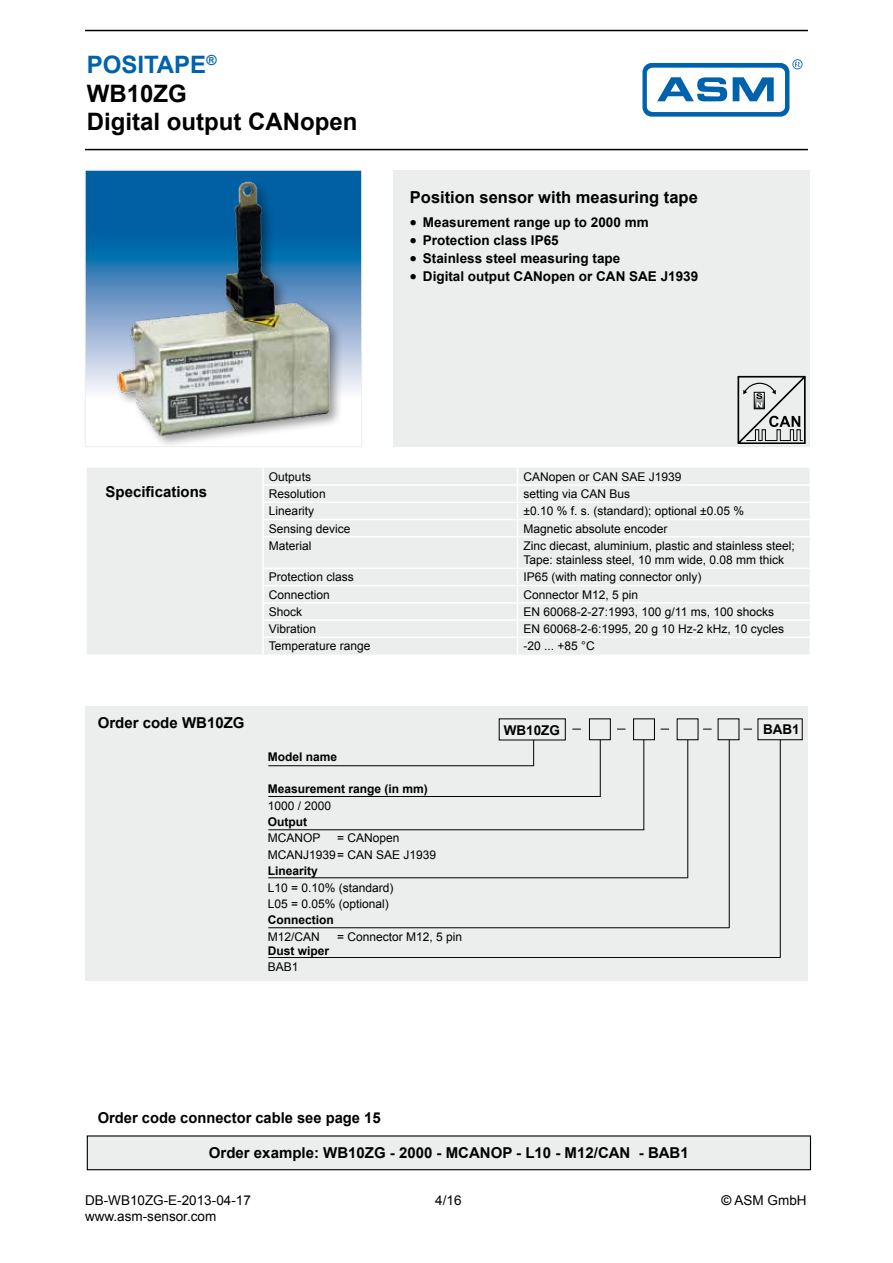
<style>
.page{position:relative;width:893px;height:1263px;background:#fff}
.page>*{position:absolute;margin:0;border:0;box-sizing:border-box;transform-origin:0 0}
.t1{font:700 24px/28.8px "Arial";color:#000}
.t2{font:700 16.5px "Arial";color:#000}
.t3{font:700 15px "Arial";color:#000}
.t4{font:700 13.5px "Arial";color:#000}
.t5{font:13.5px "Arial";color:#000}
.t6{font:12px/16.4px "Arial";color:#000}
.t7{font:700 12px "Arial";color:#000}
.s1{color:#0062ac}
.s2{font-weight:700}
</style>
<div class="page">
<div style="left:642px;top:63px;width:147px;height:54px;background:#0062ac;border-radius:9px"></div>
<div style="left:647px;top:68px;width:138px;height:44px;background:#fff;border-radius:6px"></div>
<svg style="left:733px;top:77px;width:41px;height:24px"></svg>
<svg style="left:657px;top:77px;width:70px;height:24px"></svg>
<svg style="left:792px;top:59px;width:10px;height:10px"></svg>
<hr style="left:85px;top:149px;width:723px;height:1px;background:#000">
<hr style="left:85px;top:30px;width:723px;height:1px;background:#000">
<div style="left:393px;top:170px;width:417px;height:276px;background:#eceded"></div>
<svg style="left:738px;top:376px;width:68px;height:68px"></svg>
<div style="left:85px;top:706px;width:723px;height:274px;background:#eceded"></div>
<div style="left:589px;top:719px;width:21px;height:21px;border:1px solid #000"></div>
<hr style="left:268px;top:765px;width:266px;height:1px;background:#000">
<hr style="left:600px;top:740px;width:1px;height:57px;background:#000">
<hr style="left:268px;top:796px;width:332px;height:1px;background:#000">
<hr style="left:268px;top:829px;width:376px;height:1px;background:#000">
<hr style="left:687px;top:740px;width:1px;height:138px;background:#000">
<hr style="left:780px;top:740px;width:1px;height:218px;background:#000">
<hr style="left:644px;top:740px;width:1px;height:90px;background:#000">
<div style="left:758px;top:719px;width:44px;height:21px;border:1px solid #000"></div>
<hr style="left:268px;top:927px;width:461px;height:1px;background:#000">
<hr style="left:729px;top:740px;width:1px;height:188px;background:#000">
<hr style="left:268px;top:877px;width:420px;height:1px;background:#000">
<hr style="left:268px;top:957px;width:512px;height:1px;background:#000">
<div style="left:633px;top:719px;width:22px;height:21px;border:1px solid #000"></div>
<svg style="left:533px;top:740px;width:1px;height:26px"></svg>
<div style="left:718px;top:719px;width:21px;height:21px;border:1px solid #000"></div>
<div style="left:677px;top:719px;width:21px;height:21px;border:1px solid #000"></div>
<svg style="left:87px;top:172px;width:273px;height:220px;background:#3981b6"></svg>
<div style="left:115px;top:180px;width:229px;height:267px;background:#000;opacity:.4"></div>
<img style="left:87px;top:179px;width:251px;height:259px">
<div style="left:85px;top:170px;width:277px;height:277px;border:1px solid #eceded"></div>
<div style="left:87px;top:1136px;width:723px;height:34px;background:#eceded"></div>
<div style="left:87px;top:1135px;width:724px;height:35px;border:1px solid #000"></div>
<div style="left:87px;top:468px;width:723px;height:187px;background:#eceded"></div>
<hr style="left:262px;top:484px;width:255px;height:2px;background:#fff">
<hr style="left:517px;top:484px;width:293px;height:2px;background:#fff">
<hr style="left:262px;top:501px;width:255px;height:2px;background:#fff">
<hr style="left:517px;top:501px;width:293px;height:2px;background:#fff">
<hr style="left:262px;top:519px;width:255px;height:1px;background:#fff">
<svg style="left:262px;top:468px;width:2px;height:68px"></svg>
<hr style="left:517px;top:519px;width:293px;height:1px;background:#fff">
<svg style="left:517px;top:468px;width:1px;height:68px"></svg>
<hr style="left:262px;top:536px;width:255px;height:1px;background:#fff">
<hr style="left:262px;top:537px;width:2px;height:31px;background:#fff">
<hr style="left:517px;top:536px;width:293px;height:1px;background:#fff">
<hr style="left:517px;top:537px;width:1px;height:31px;background:#fff">
<hr style="left:262px;top:568px;width:255px;height:1px;background:#fff">
<hr style="left:517px;top:568px;width:293px;height:1px;background:#fff">
<hr style="left:262px;top:585px;width:255px;height:1px;background:#fff">
<hr style="left:517px;top:585px;width:293px;height:1px;background:#fff">
<hr style="left:262px;top:602px;width:255px;height:2px;background:#fff">
<hr style="left:517px;top:602px;width:293px;height:2px;background:#fff">
<hr style="left:262px;top:619px;width:255px;height:2px;background:#fff">
<hr style="left:517px;top:619px;width:293px;height:2px;background:#fff">
<hr style="left:262px;top:637px;width:255px;height:1px;background:#fff">
<svg style="left:262px;top:569px;width:2px;height:86px"></svg>
<hr style="left:517px;top:637px;width:293px;height:1px;background:#fff">
<svg style="left:517px;top:569px;width:1px;height:86px"></svg>
<h1 class="t1" style="left:87px;top:51px;width:272px"><span class="s1">POSITAPE</span><sup>®<br></sup>WB10ZG<br>Digital output CANopen</h1>
<h2 class="t2" style="left:410px;top:186px;width:289px">Position sensor with measuring tape</h2>
<p class="t4" style="left:410px;top:213px;width:240px">• Measurement range up to 2000 mm</p>
<p class="t4" style="left:410px;top:231px;width:150px">• Protection class IP65</p>
<p class="t4" style="left:410px;top:249px;width:212px">• Stainless steel measuring tape</p>
<p class="t4" style="left:410px;top:267px;width:290px">• Digital output CANopen or CAN SAE J1939</p>
<p class="t3" style="left:105px;top:481px;width:103px">Specifications</p>
<p class="t6" style="left:269px;top:468px;width:44px">Outputs</p>
<p class="t6" style="left:523px;top:468px;width:160px">CANopen or CAN SAE J1939</p>
<p class="t6" style="left:269px;top:486px;width:58px">Resolution</p>
<p class="t6" style="left:523px;top:486px;width:108px">setting via CAN Bus</p>
<p class="t6" style="left:269px;top:503px;width:47px">Linearity</p>
<p class="t6" style="left:523px;top:503px;width:222px">±0.10 % f. s. (standard); optional ±0.05 %</p>
<p class="t6" style="left:269px;top:520px;width:83px">Sensing device</p>
<p class="t6" style="left:523px;top:520px;width:146px">Magnetic absolute encoder</p>
<p class="t6" style="left:269px;top:537px;width:44px">Material</p>
<p class="t6" style="left:523px;top:538px;width:273px;line-height:14.4px">Zinc diecast, aluminium, plastic and stainless steel;<br>Tape: stainless steel, 10 mm wide, 0.08 mm thick</p>
<p class="t6" style="left:269px;top:569px;width:86px">Protection class</p>
<p class="t6" style="left:523px;top:569px;width:180px">IP65 (with mating connector only)</p>
<p class="t6" style="left:269px;top:586px;width:62px">Connection</p>
<p class="t6" style="left:523px;top:586px;width:116px">Connector M12, 5 pin</p>
<p class="t6" style="left:269px;top:604px;width:35px">Shock</p>
<p class="t6" style="left:523px;top:604px;width:252px">EN 60068-2-27:1993, 100 g/11 ms, 100 shocks</p>
<p class="t6" style="left:269px;top:621px;width:49px">Vibration</p>
<p class="t6" style="left:523px;top:621px;width:262px">EN 60068-2-6:1995, 20 g 10 Hz-2 kHz, 10 cycles</p>
<p class="t6" style="left:269px;top:638px;width:103px">Temperature range</p>
<p class="t6" style="left:523px;top:638px;width:73px">-20 ... +85 °C</p>
<p class="t3" style="left:98px;top:713px;width:148px">Order code WB10ZG</p>
<p class="t7" style="left:268px;top:748px;width:71px">Model name</p>
<p class="t7" style="left:268px;top:781px;width:162px">Measurement range (in mm)</p>
<p class="t6" style="left:268px;top:797px;width:65px">1000 / 2000</p>
<p class="t7" style="left:268px;top:814px;width:41px">Output</p>
<p class="t6" style="left:268px;top:830px;width:54px">MCANOP</p>
<p class="t6" style="left:268px;top:830px;width:170px;text-indent:69px">= CANopen<br>MCANJ1939= CAN SAE J1939</p>
<p class="t7" style="left:268px;top:863px;width:52px">Linearity</p>
<p class="t6" style="left:268px;top:879px;width:127px">L10 = 0.10% (standard)<br>L05 = 0.05% (optional)</p>
<p class="t7" style="left:268px;top:912px;width:67px">Connection</p>
<p class="t6" style="left:268px;top:928px;width:54px">M12/CAN</p>
<p class="t6" style="left:337px;top:928px;width:127px">= Connector M12, 5 pin</p>
<p class="t7" style="left:268px;top:943px;width:63px">Dust wiper</p>
<p class="t6" style="left:268px;top:959px;width:32px">BAB1</p>
<p class="t4" style="left:504px;top:721px;width:58px">WB10ZG</p>
<p class="t4" style="left:763px;top:721px;width:38px">BAB1</p>
<p class="t3" style="left:98px;top:1108px;width:285px">Order code connector cable see page 15</p>
<p class="t3" style="left:209px;top:1143px;width:481px">Order example: WB10ZG - 2000 - MCANOP - L10 - M12/CAN - BAB1</p>
<p class="t5" style="left:85px;top:1191px;width:167px">DB-WB10ZG-E-2013-04-17</p>
<p class="t5" style="left:435px;top:1191px;width:28px">4/16</p>
<p class="t5" style="left:722px;top:1191px;width:86px"><span class="s2">©</span> ASM GmbH</p>
<p class="t5" style="left:85px;top:1207px;width:133px">www.asm-sensor.com</p>
</div>
